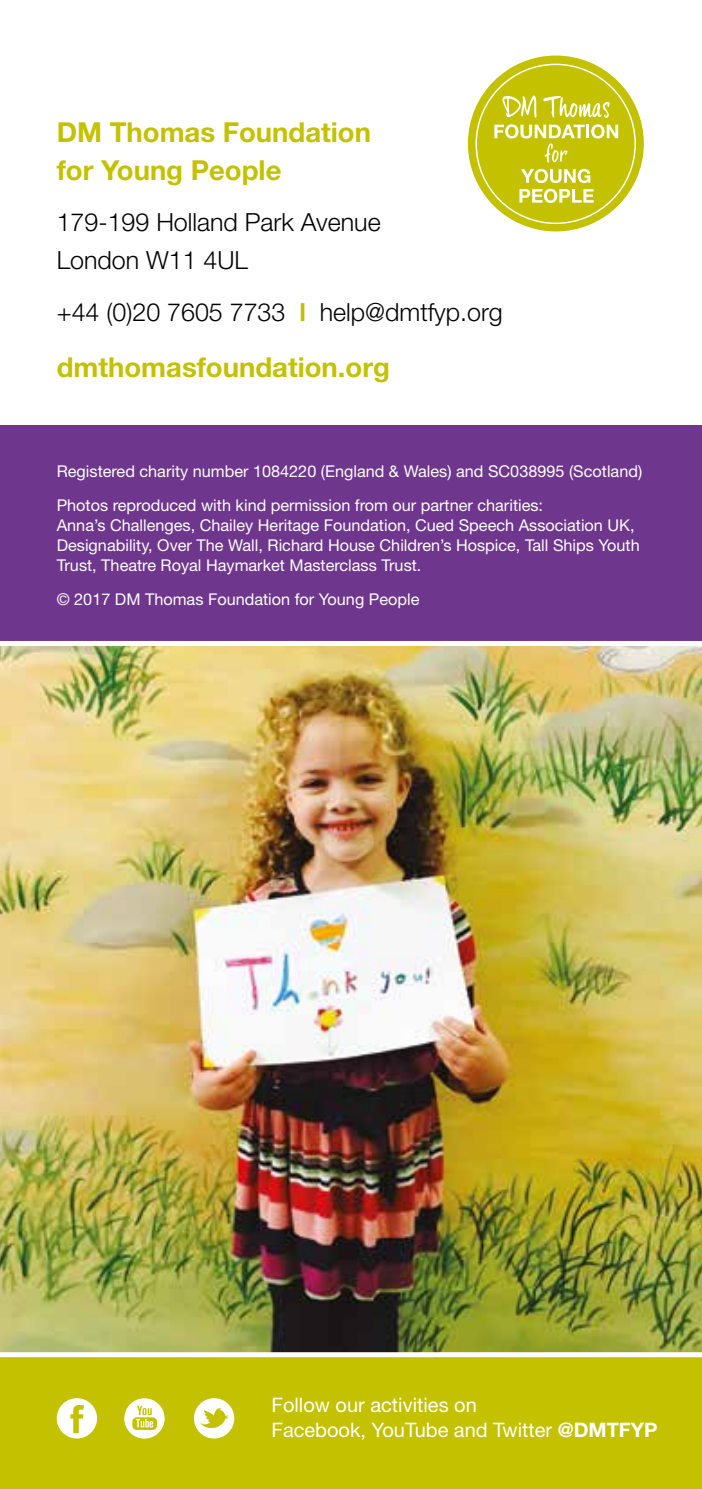
<style>
.page{position:relative;width:702px;height:1489px;background:#fff}
.page>*{position:absolute;margin:0;border:0;box-sizing:border-box;transform-origin:0 0}
.t1{font:700 27.5px/37.5px "Helvetica Neue";color:#c3c100}
.t2{font:300 25px/37.5px "Helvetica Neue";color:#000}
.t3{font:20px/25px "Helvetica Neue";color:#fff}
.t4{font:16.25px/20px "Helvetica Neue";color:#fff}
.s1{font-weight:700;color:#c3c100}
.s2{font-weight:700}
</style>
<div class="page">
<img style="left:0;top:646px;width:702px;height:705px">
<div style="left:0;top:1354px;width:702px;height:134px;background:#c3c100"></div>
<div style="left:0;top:424px;width:702px;height:219px;background:#6e368c"></div>
<div style="left:468px;top:56px;width:175px;height:175px;background:#c3c100;border-radius:50%"></div>
<svg style="left:475px;top:64px;width:161px;height:160px"></svg>
<svg style="left:0;top:1351px;width:702px;height:5px"></svg>
<svg style="left:57px;top:1398px;width:40px;height:40px"></svg>
<svg style="left:124px;top:1398px;width:41px;height:40px"></svg>
<svg style="left:194px;top:1398px;width:40px;height:40px"></svg>
<div style="left:0;top:641px;width:702px;height:5px;background:#fff"></div>
<h1 class="t1" style="left:57px;top:113px;width:316px">DM Thomas Foundation for Young People</h1>
<h2 class="t2" style="left:57px;top:203px;width:325px">179-199 Holland Park Avenue<br>London W11 4UL</h2>
<h2 class="t2" style="left:57px;top:292px;width:447px">+44 (0)20 7605 7733 <span class="s1">l</span> help@dmtfyp.org</h2>
<h1 class="t1" style="left:57px;top:348px;width:334px">dmthomasfoundation.org</h1>
<p class="t4" style="left:57px;top:454px;width:587px;line-height:34.2px">Registered charity number 1084220 (England &amp; Wales) and SC038995 (Scotland)<br>Photos reproduced with kind permission from our partner charities:</p>
<p class="t4" style="left:57px;top:515px;width:584px">Anna’s Challenges, Chailey Heritage Foundation, Cued Speech Association UK,<br>Designability, Over The Wall, Richard House Children’s Hospice, Tall Ships Youth<br>Trust, Theatre Royal Haymarket Masterclass Trust.</p>
<p class="t4" style="left:57px;top:589px;width:364px">© 2017 DM Thomas Foundation for Young People</p>
<p class="t3" style="left:271px;top:1391px;width:387px">Follow our activities on<br>Facebook, YouTube and Twitter <span class="s2">@DMTFYP</span></p>
</div>
